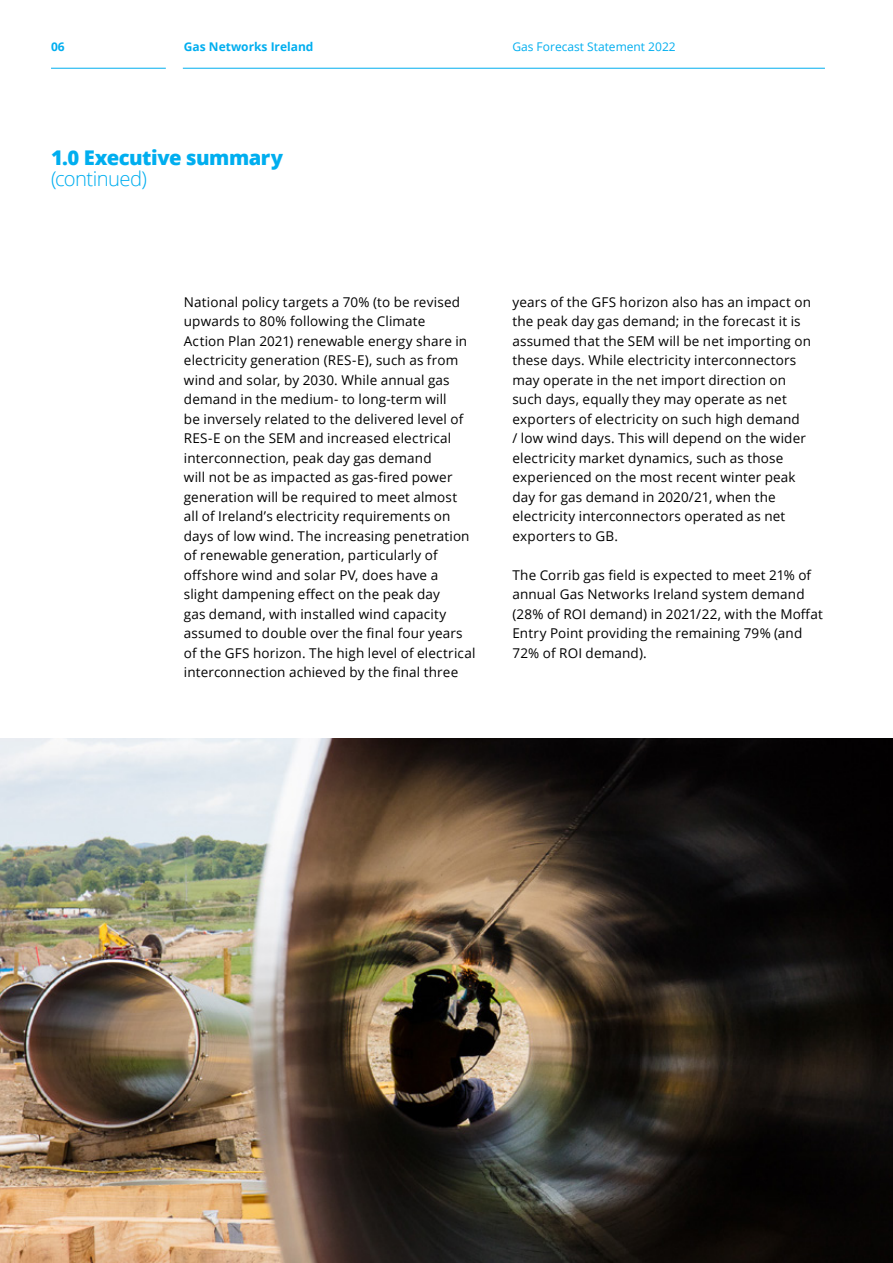
<style>
.page{position:relative;width:893px;height:1263px;background:#fff}
.page>*{position:absolute;margin:0;border:0;box-sizing:border-box;transform-origin:0 0}
.t1{font:800 20.25px "Open Sans";letter-spacing:-.02em;color:#00aeef}
.t2{font:300 20.25px "Open Sans";letter-spacing:-.03em;color:#00aeef}
.t3{font:13.5px/19.5px "Open Sans";letter-spacing:.01em;color:#000}
.t4{font:12px "Open Sans";color:#00aeef}
.t5{font:700 12px "Open Sans";color:#00aeef}
</style>
<div class="page">
<img style="left:0;top:738px;width:893px;height:525px">
<hr style="left:51px;top:68px;width:115px;height:1px;background:#00aeef">
<hr style="left:183px;top:68px;width:642px;height:1px;background:#00aeef">
<p class="t5" style="left:51px;top:39px;width:15px">06</p>
<p class="t5" style="left:184px;top:39px;width:131px">Gas Networks Ireland</p>
<p class="t4" style="left:512px;top:39px;width:165px">Gas Forecast Statement 2022</p>
<h1 class="t1" style="left:51px;top:142px;width:233px">1.0 Executive summary</h1>
<h1 class="t2" style="left:51px;top:165px;width:98px">(continued)</h1>
<p class="t3" style="left:184px;top:292px;width:293px">National policy targets a 70% (to be revised upwards to 80% following the Climate<br>Action Plan 2021) renewable energy share in electricity generation (RES-E), such as from wind and solar, by 2030. While annual gas demand in the medium- to long-term will<br>be inversely related to the delivered level of RES-E on the SEM and increased electrical interconnection, peak day gas demand<br>will not be as impacted as gas-fired power generation will be required to meet almost<br>all of Ireland’s electricity requirements on days of low wind. The increasing penetration of renewable generation, particularly of offshore wind and solar PV, does have a slight dampening effect on the peak day<br>gas demand, with installed wind capacity assumed to double over the final four years of the GFS horizon. The high level of electrical interconnection achieved by the final three</p>
<p class="t3" style="left:512px;top:292px;width:300px">years of the GFS horizon also has an impact on the peak day gas demand; in the forecast it is assumed that the SEM will be net importing on these days. While electricity interconnectors may operate in the net import direction on such days, equally they may operate as net exporters of electricity on such high demand<br>/ low wind days. This will depend on the wider electricity market dynamics, such as those experienced on the most recent winter peak day for gas demand in 2020/21, when the electricity interconnectors operated as net exporters to GB.</p>
<p class="t3" style="left:512px;top:565px;width:312px">The Corrib gas field is expected to meet 21% of annual Gas Networks Ireland system demand (28% of ROI demand) in 2021/22, with the Moffat Entry Point providing the remaining 79% (and 72% of ROI demand).</p>
</div>
